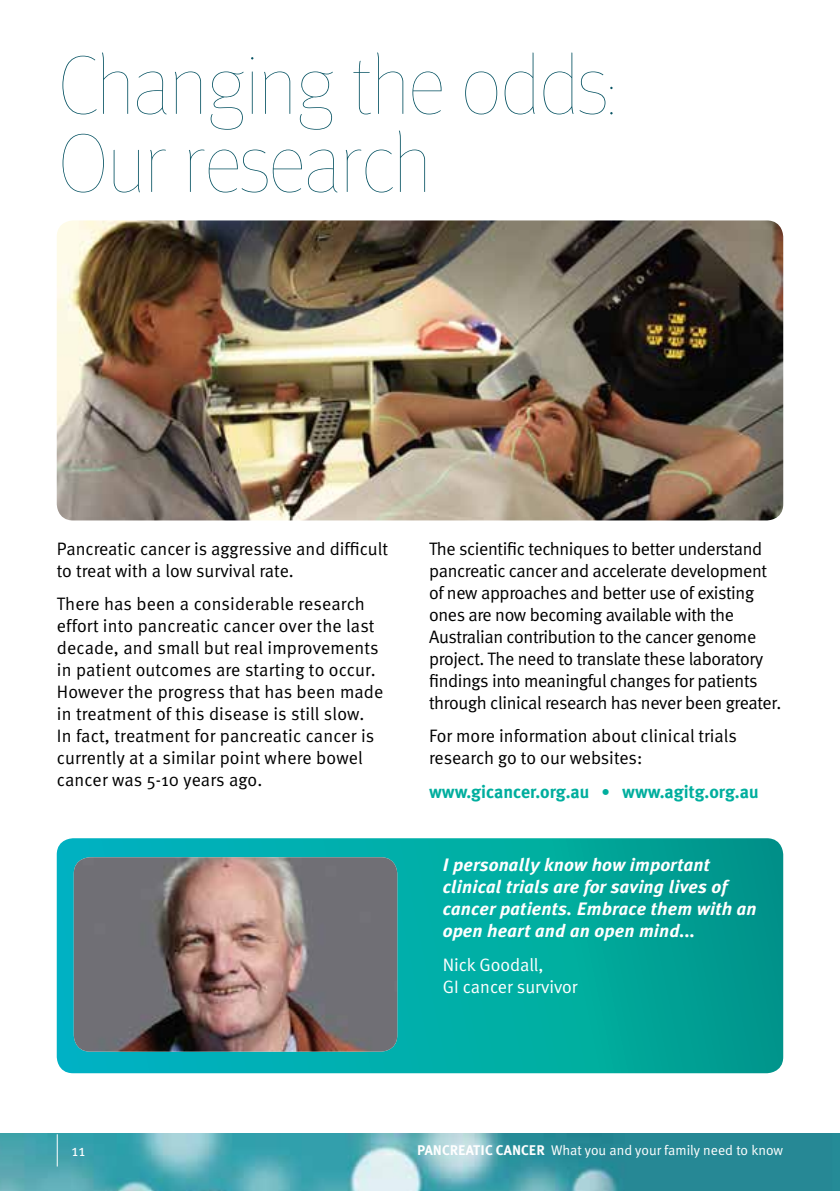
<style>
.page{position:relative;width:840px;height:1191px;background:#fff}
.page>*{position:absolute;margin:0;border:0;box-sizing:border-box;transform-origin:0 0}
.t1{font:84px/78px "Meta Pro Hair";letter-spacing:-.02em;color:#075363}
.t2{font:18px/22px "Meta Normal";letter-spacing:-.005em;color:#000}
.t3{font:italic 700 18px/22px "Meta Plus";letter-spacing:.01em;color:#fff}
.t4{font:700 18px "Meta Plus";color:#00ae9e}
.t5{font:18px/22px "Meta Normal";color:#fff}
.t6{font:16px "Meta Normal";color:#fff}
.t7{font:14px "Meta Normal";color:#fff}
.s1{font-size:17px}
.s2{font-family:"Meta Plus";font-weight:700}
</style>
<div class="page">
<img style="left:0;top:1133px;width:839px;height:58px">
<hr style="left:57px;top:1134px;width:1px;height:32px;background:#fff">
<svg style="left:57px;top:838px;width:725px;height:235px;background:#01a7a0"></svg>
<img style="left:74px;top:857px;width:323px;height:194px">
<img style="left:57px;top:220px;width:725px;height:300px">
<h1 class="t1" style="left:58px;top:44px;width:560px">Changing the odds:<br>Our research</h1>
<p class="t2" style="left:57px;top:537px;width:332px">Pancreatic cancer is aggressive and difficult to treat with a low survival rate.</p>
<p class="t2" style="left:57px;top:593px;width:328px">There has been a considerable research effort into pancreatic cancer over the last decade, and small but real improvements in patient outcomes are starting to occur.<br>However the progress that has been made in treatment of this disease is still slow.<br>In fact, treatment for pancreatic cancer is currently at a similar point where bowel cancer was 5-10 years ago.</p>
<p class="t2" style="left:429px;top:537px;width:353px">The scientific techniques to better understand pancreatic cancer and accelerate development of new approaches and better use of existing ones are now becoming available with the Australian contribution to the cancer genome project. The need to translate these laboratory findings into meaningful changes for patients through clinical research has never been greater.</p>
<p class="t2" style="left:429px;top:724px;width:309px">For more information about clinical trials research go to our websites:</p>
<p class="t4" style="left:429px;top:781px;width:331px">www.gicancer.org.au <span class="s1">•</span> www.agitg.org.au</p>
<p class="t3" style="left:442px;top:854px;width:315px">I personally know how important clinical trials are for saving lives of cancer patients. Embrace them with an open heart and an open mind...</p>
<p class="t5" style="left:442px;top:953px;width:136px">Nick Goodall,<br>GI cancer survivor</p>
<p class="t6" style="left:71px;top:1141px;width:15px">11</p>
<p class="t7" style="left:417px;top:1141px;width:367px"><span class="s2">PANCREATIC CANCER</span> What you and your family need to know</p>
</div>
